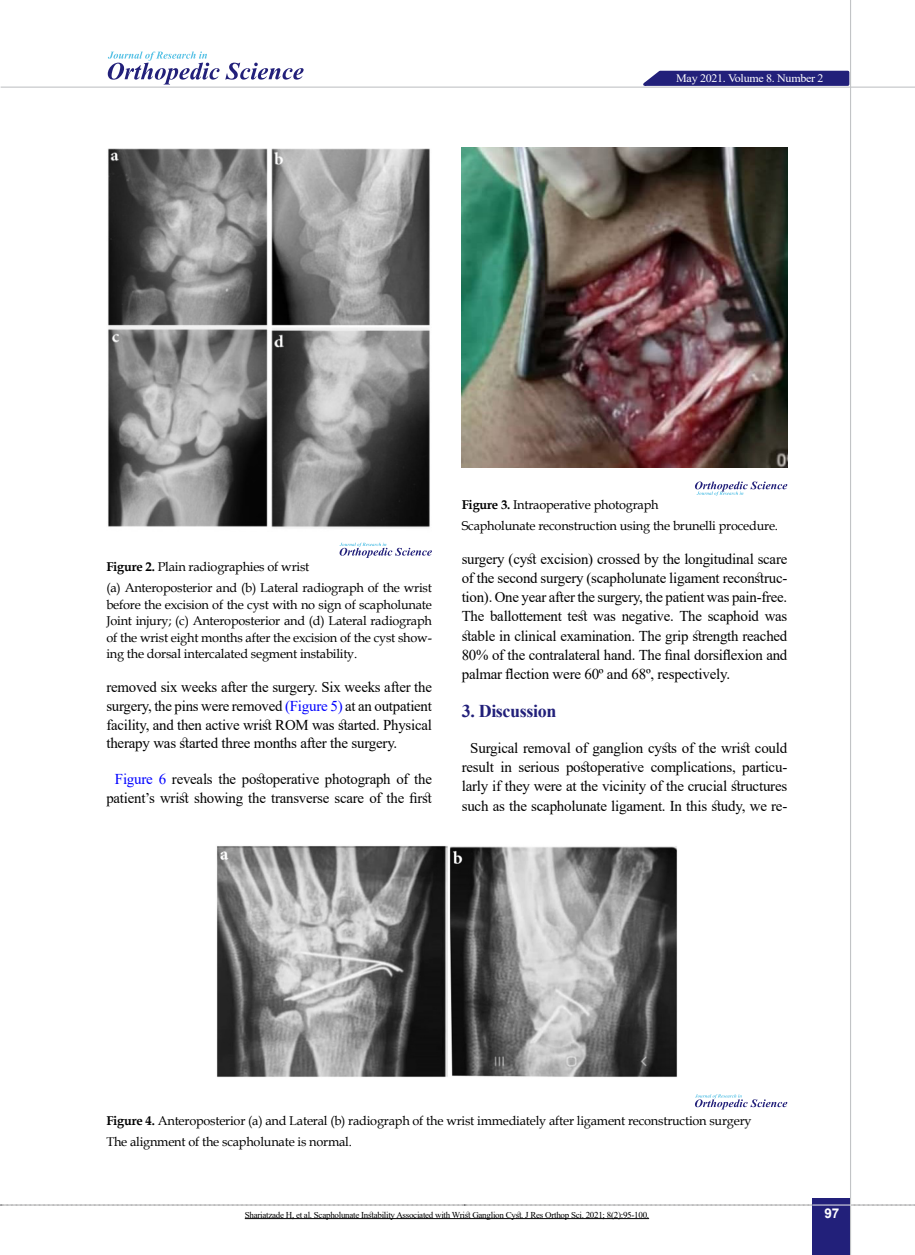
<style>
.page{position:relative;width:915px;height:1255px;background:#fff}
.page>*{position:absolute;margin:0;border:0;box-sizing:border-box;transform-origin:0 0}
.t1{font:700 18px "Times New Roman";letter-spacing:-.02em;color:#22207a}
.t2{font:15px/19px "Times New Roman";letter-spacing:-.015em;color:#000;text-align:justify}
.t3{font:700 13.5px "Arial";color:#fff}
.t4{font:12.75px/20.7px "Book Antiqua";letter-spacing:-.015em;color:#000}
.t5{font:11.4px "Times New Roman";letter-spacing:-.025em;color:#fff;scale:1.05 1}
.t6{font:9px "Times New Roman";letter-spacing:-.03em;color:#000}
.s1{font-weight:700}
.s2{color:#00f}
</style>
<div class="page">
<svg style="left:0;top:1204px;width:915px;height:1px"></svg>
<div style="left:812px;top:1198px;width:38px;height:56px;background:#22207a"></div>
<hr style="left:849px;top:0;width:1px;height:1254px;background:#c2c4c6">
<hr style="left:1px;top:87px;width:913px;height:1px;background:#c2c4c6">
<hr style="left:812px;top:1204px;width:38px;height:1px;background:#ebebec">
<svg style="left:635px;top:69px;width:215px;height:18px;background:#514f95"></svg>
<svg style="left:108px;top:51px;width:195px;height:33px"></svg>
<img style="left:108px;top:148px;width:322px;height:380px">
<svg style="left:339px;top:542px;width:93px;height:16px"></svg>
<img style="left:461px;top:147px;width:326px;height:320px">
<svg style="left:695px;top:481px;width:92px;height:15px"></svg>
<hr style="left:245px;top:1218px;width:404px;height:1px;background:#000">
<img style="left:216px;top:846px;width:462px;height:231px">
<svg style="left:695px;top:1094px;width:92px;height:15px"></svg>
<p class="t5" style="left:676px;top:70px;width:142px">May 2021. Volume 8. Number 2</p>
<p class="t4" style="left:106px;top:556px;width:327px"><span class="s1">Figure 2.</span> Plain radiographies of wrist<br>(a) Anteroposterior and (b) Lateral radiograph of the wrist</p>
<p class="t4" style="left:106px;top:595px;width:327px;line-height:16.5px;text-align:justify">before the excision of the cyst with no sign of scapholunate Joint injury; (c) Anteroposterior and (d) Lateral radiograph of the wrist eight months after the excision of the cyst show&shy;ing the dorsal intercalated segment instability.</p>
<p class="t2" style="left:106px;top:677px;width:327px">removed six weeks after the surgery. Six weeks after the surgery, the pins were removed <span class="s2">(Figure 5)</span> at an outpatient facility, and then active wrist ROM was started. Physical therapy was started three months after the surgery.</p>
<p class="t2" style="left:106px;top:769px;width:327px;text-align:center"><span class="s2">Figure 6</span> reveals the postoperative photograph of the patient’s wrist showing the transverse scare of the first</p>
<p class="t4" style="left:461px;top:494px;width:318px"><span class="s1">Figure 3.</span> Intraoperative photograph<br>Scapholunate reconstruction using the brunelli procedure.</p>
<p class="t2" style="left:461px;top:549px;width:327px">surgery (cyst excision) crossed by the longitudinal scare of the second surgery (scapholunate ligament reconstruc&shy;tion). One year after the surgery, the patient was pain-free.<br>The ballottement test was negative. The scaphoid was stable in clinical examination. The grip strength reached 80% of the contralateral hand. The final dorsiflexion and palmar flection were 60º and 68º, respectively.</p>
<p class="t1" style="left:461px;top:698px;width:96px">3. Discussion</p>
<p class="t2" style="left:461px;top:738px;width:327px;text-align:center">Surgical removal of ganglion cysts of the wrist could result in serious postoperative complications, particu&shy;larly if they were at the vicinity of the crucial structures such as the scapholunate ligament. In this study, we re-</p>
<p class="t4" style="left:106px;top:1109px;width:646px"><span class="s1">Figure 4.</span> Anteroposterior (a) and Lateral (b) radiograph of the wrist immediately after ligament reconstruction surgery<br>The alignment of the scapholunate is normal.</p>
<p class="t6" style="left:245px;top:1208px;width:405px">Shariatzade H, et al. Scapholunate Instability Associated with Wrist Ganglion Cyst. J Res Orthop Sci. 2021; 8(2):95-100.</p>
<p class="t3" style="left:824px;top:1203px;width:17px">97</p>
</div>
